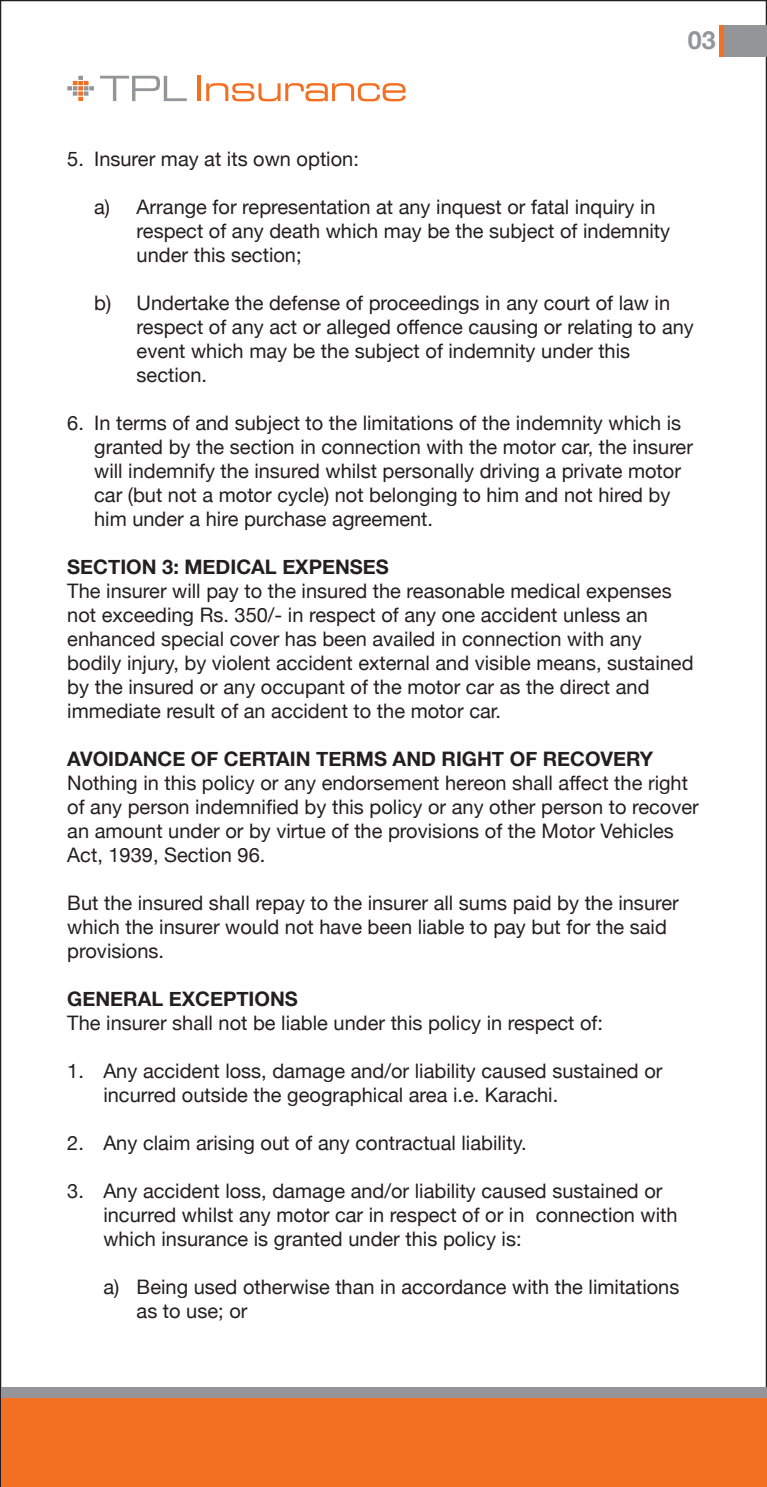
<style>
.page{position:relative;width:767px;height:1487px;background:#fff}
.page>*{position:absolute;margin:0;border:0;box-sizing:border-box;transform-origin:0 0}
.t1{font:700 25px "Helvetica Neue";color:#939598}
.t2{font:20px/24px "Helvetica Neue";color:#231f20}
.t3{font:700 20px "Helvetica Neue";color:#231f20}
</style>
<div class="page">
<div style="left:718px;top:25px;width:45px;height:31px;background:#f36f21"></div>
<div style="left:723px;top:25px;width:43px;height:31px;background:#939598"></div>
<svg style="left:67px;top:76px;width:27px;height:25px"></svg>
<svg style="left:100px;top:76px;width:87px;height:25px"></svg>
<hr style="left:197px;top:76px;width:4px;height:25px;background:#f36f21">
<svg style="left:206px;top:83px;width:199px;height:18px"></svg>
<div style="left:1px;top:1386px;width:765px;height:89px;background:#939598"></div>
<div style="left:1px;top:1397px;width:765px;height:89px;background:#f36f21"></div>
<p class="t1" style="left:687px;top:17px;width:29px">03</p>
<p class="t2" style="left:67px;top:145px;width:293px">5. Insurer may at its own option:</p>
<p class="t2" style="left:136px;top:193px;width:535px;text-indent:-42px">a) Arrange for representation at any inquest or fatal inquiry in respect of any death which may be the subject of indemnity under this section;</p>
<p class="t2" style="left:136px;top:289px;width:558px;text-indent:-42px">b) Undertake the defense of proceedings in any court of law in respect of any act or alleged offence causing or relating to any event which may be the subject of indemnity under this section.</p>
<p class="t2" style="left:94px;top:409px;width:600px;text-indent:-27px">6. In terms of and subject to the limitations of the indemnity which is granted by the section in connection with the motor car, the insurer will indemnify the insured whilst personally driving a private motor car (but not a motor cycle) not belonging to him and not hired by him under a hire purchase agreement.</p>
<p class="t3" style="left:67px;top:548px;width:323px">SECTION 3: MEDICAL EXPENSES</p>
<p class="t2" style="left:67px;top:577px;width:627px">The insurer will pay to the insured the reasonable medical expenses not exceeding Rs. 350/- in respect of any one accident unless an enhanced special cover has been availed in connection with any bodily injury, by violent accident external and visible means, sustained by the insured or any occupant of the motor car as the direct and immediate result of an accident to the motor car.</p>
<p class="t3" style="left:67px;top:740px;width:587px">AVOIDANCE OF CERTAIN TERMS AND RIGHT OF RECOVERY</p>
<p class="t2" style="left:67px;top:769px;width:632px">Nothing in this policy or any endorsement hereon shall affect the right of any person indemnified by this policy or any other person to recover an amount under or by virtue of the provisions of the Motor Vehicles Act, 1939, Section 96.</p>
<p class="t2" style="left:67px;top:889px;width:612px">But the insured shall repay to the insurer all sums paid by the insurer which the insurer would not have been liable to pay but for the said provisions.</p>
<p class="t3" style="left:67px;top:980px;width:232px">GENERAL EXCEPTIONS</p>
<p class="t2" style="left:67px;top:1009px;width:537px">The insurer shall not be liable under this policy in respect of:</p>
<p class="t2" style="left:103px;top:1057px;width:560px;text-indent:-36px">1. Any accident loss, damage and/or liability caused sustained or incurred outside the geographical area i.e. Karachi.</p>
<p class="t2" style="left:67px;top:1129px;width:461px">2. Any claim arising out of any contractual liability.</p>
<p class="t2" style="left:103px;top:1177px;width:575px;text-indent:-36px">3. Any accident loss, damage and/or liability caused sustained or incurred whilst any motor car in respect of or in connection with which insurance is granted under this policy is:</p>
<p class="t2" style="left:136px;top:1273px;width:544px;text-indent:-33px">a) Being used otherwise than in accordance with the limitations as to use; or</p>
</div>
